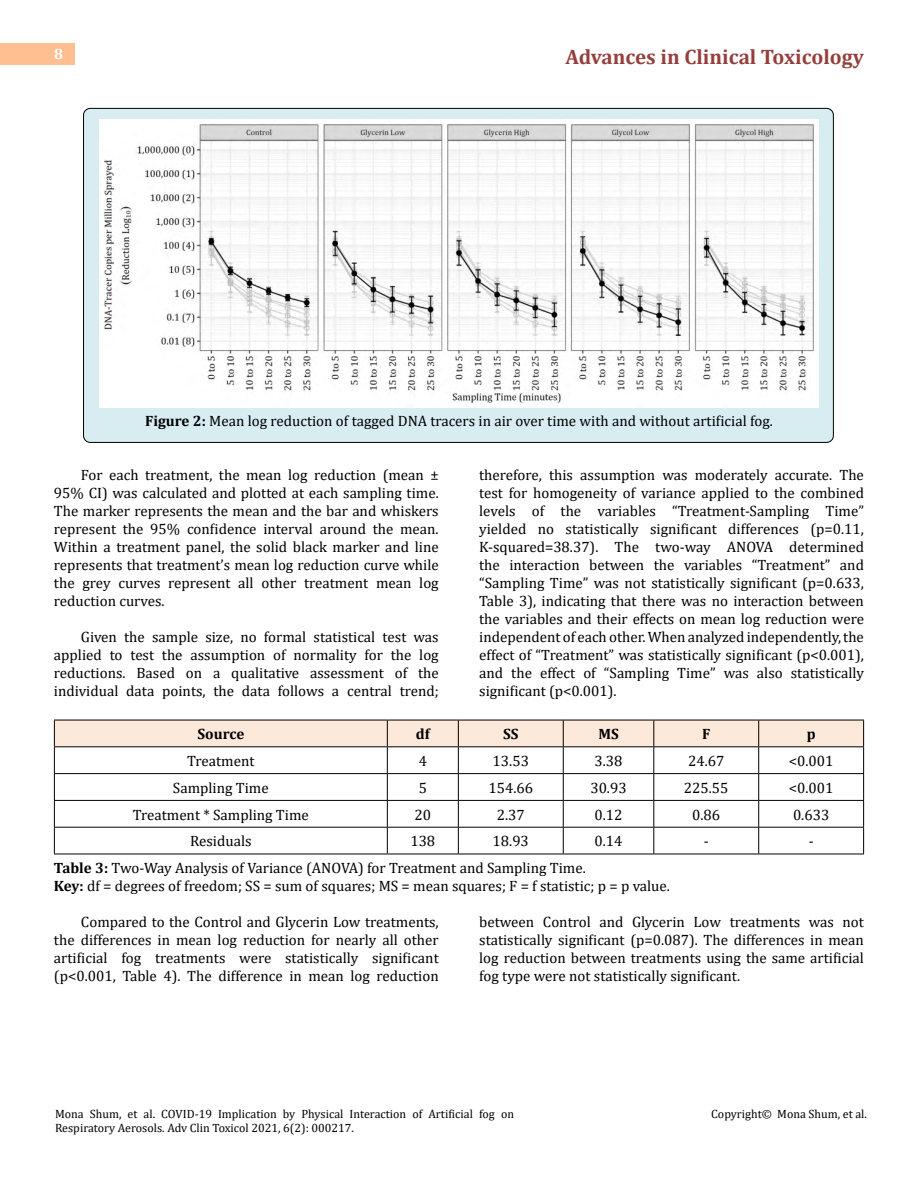
<style>
.page{position:relative;width:918px;height:1188px;background:#fff}
.page>*{position:absolute;margin:0;border:0;box-sizing:border-box;transform-origin:0 0}
.t1{font:700 21px "Cambria";color:#953f3c}
.t2{font:15px/18px "Cambria";color:#000;text-align:justify}
.t3{font:700 15px "Cambria";color:#000}
.t4{font:700 15px "Cambria";color:#fff}
.t5{font:12px/14.4px "Cambria";color:#000}
.s1{font-weight:700}
</style>
<div class="page">
<div style="left:0;top:43px;width:75px;height:21px;background:#ffbf91"></div>
<div style="left:84px;top:108px;width:749px;height:334px;background:#d8edf2;border-radius:7px"></div>
<img style="left:99px;top:120px;width:720px;height:287px">
<svg style="left:54px;top:720px;width:810px;height:134px"></svg>
<hr style="left:54px;top:854px;width:333px;height:1px;background:#000">
<hr style="left:387px;top:854px;width:71px;height:1px;background:#000">
<hr style="left:458px;top:854px;width:105px;height:1px;background:#000">
<hr style="left:563px;top:854px;width:91px;height:1px;background:#000">
<hr style="left:654px;top:854px;width:105px;height:1px;background:#000">
<hr style="left:759px;top:854px;width:105px;height:1px;background:#000">
<p class="t4" style="left:54px;top:44px;width:10px">8</p>
<h1 class="t1" style="left:565px;top:42px;width:300px">Advances in Clinical Toxicology</h1>
<p class="t2" style="left:145px;top:411px;width:629px"><span class="s1">Figure 2:</span> Mean log reduction of tagged DNA tracers in air over time with and without artificial fog.</p>
<p class="t2" style="left:54px;top:465px;width:386px;text-indent:27px">For each treatment, the mean log reduction (mean ± 95% CI) was calculated and plotted at each sampling time.<br>The marker represents the mean and the bar and whiskers represent the 95% confidence interval around the mean.<br>Within a treatment panel, the solid black marker and line represents that treatment’s mean log reduction curve while the grey curves represent all other treatment mean log reduction curves.</p>
<p class="t2" style="left:54px;top:627px;width:386px;text-indent:27px">Given the sample size, no formal statistical test was applied to test the assumption of normality for the log reductions. Based on a qualitative assessment of the individual data points, the data follows a central trend;</p>
<p class="t2" style="left:479px;top:465px;width:386px">therefore, this assumption was moderately accurate. The test for homogeneity of variance applied to the combined levels of the variables “Treatment-Sampling Time” yielded no statistically significant differences (p=0.11, K-squared=38.37). The two-way ANOVA determined the interaction between the variables “Treatment” and “Sampling Time” was not statistically significant (p=0.633, Table 3), indicating that there was no interaction between the variables and their effects on mean log reduction were independent of each other. When analyzed independently, the effect of “Treatment” was statistically significant (p&lt;0.001), and the effect of “Sampling Time” was also statistically significant (p&lt;0.001).</p>
<p class="t3" style="left:197px;top:724px;width:48px">Source</p>
<p class="t3" style="left:416px;top:724px;width:15px">df</p>
<p class="t3" style="left:503px;top:724px;width:17px">SS</p>
<p class="t3" style="left:598px;top:724px;width:22px">MS</p>
<p class="t3" style="left:702px;top:724px;width:10px">F</p>
<p class="t3" style="left:807px;top:724px;width:10px">p</p>
<p class="t2" style="left:187px;top:752px;width:69px">Treatment</p>
<p class="t2" style="left:419px;top:752px;width:10px">4</p>
<p class="t2" style="left:493px;top:752px;width:38px">13.53</p>
<p class="t2" style="left:595px;top:752px;width:30px">3.38</p>
<p class="t2" style="left:688px;top:752px;width:38px">24.67</p>
<p class="t2" style="left:789px;top:752px;width:46px">&lt;0.001</p>
<p class="t2" style="left:173px;top:779px;width:97px">Sampling Time</p>
<p class="t2" style="left:419px;top:779px;width:10px">5</p>
<p class="t2" style="left:488px;top:779px;width:46px">154.66</p>
<p class="t2" style="left:590px;top:779px;width:38px">30.93</p>
<p class="t2" style="left:684px;top:779px;width:46px">225.55</p>
<p class="t2" style="left:789px;top:779px;width:46px">&lt;0.001</p>
<p class="t2" style="left:133px;top:805px;width:178px">Treatment * Sampling Time</p>
<p class="t2" style="left:415px;top:805px;width:18px">20</p>
<p class="t2" style="left:497px;top:805px;width:30px">2.37</p>
<p class="t2" style="left:595px;top:805px;width:30px">0.12</p>
<p class="t2" style="left:692px;top:805px;width:30px">0.86</p>
<p class="t2" style="left:793px;top:805px;width:38px">0.633</p>
<p class="t2" style="left:190px;top:832px;width:63px">Residuals</p>
<p class="t2" style="left:410px;top:832px;width:26px">138</p>
<p class="t2" style="left:493px;top:832px;width:38px">18.93</p>
<p class="t2" style="left:595px;top:832px;width:30px">0.14</p>
<p class="t2" style="left:704px;top:832px;width:6px">-</p>
<p class="t2" style="left:809px;top:832px;width:6px">-</p>
<p class="t2" style="left:54px;top:859px;width:617px"><span class="s1">Table 3:</span> Two-Way Analysis of Variance (ANOVA) for Treatment and Sampling Time.<br><span class="s1">Key:</span> df = degrees of freedom; SS = sum of squares; MS = mean squares; F = f statistic; p = p value.</p>
<p class="t2" style="left:54px;top:913px;width:386px;text-indent:27px">Compared to the Control and Glycerin Low treatments, the differences in mean log reduction for nearly all other artificial fog treatments were statistically significant (p&lt;0.001, Table 4). The difference in mean log reduction</p>
<p class="t2" style="left:479px;top:913px;width:386px">between Control and Glycerin Low treatments was not statistically significant (p=0.087). The differences in mean log reduction between treatments using the same artificial fog type were not statistically significant.</p>
<p class="t5" style="left:55px;top:1106px;width:461px">Mona Shum, et al. COVID-19 Implication by Physical Interaction of Artificial fog on<br>Respiratory Aerosols. Adv Clin Toxicol 2021, 6(2): 000217.</p>
<p class="t5" style="left:711px;top:1106px;width:157px">Copyright© Mona Shum, et al.</p>
</div>
